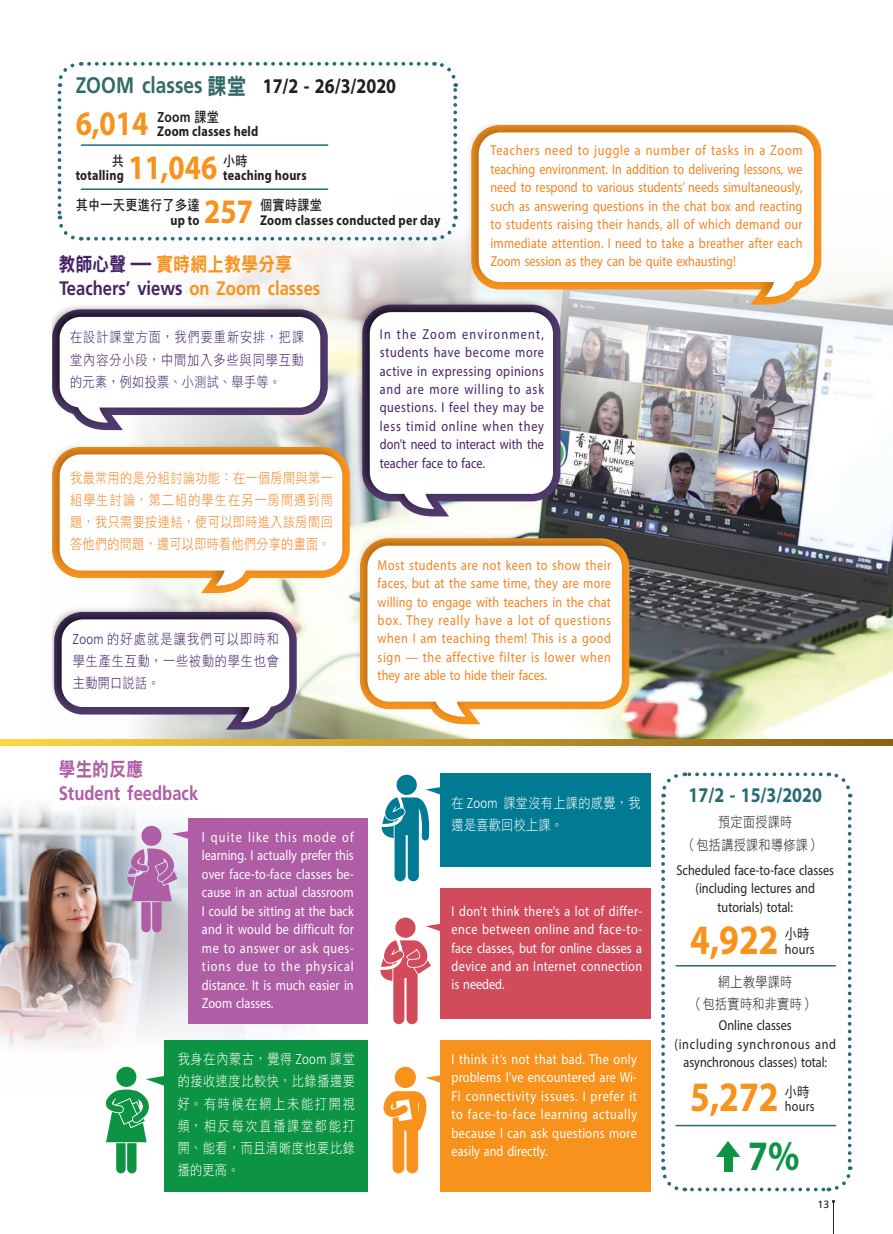
<style>
.page{position:relative;width:893px;height:1234px;background:#fff}
.page>*{position:absolute;margin:0;border:0;box-sizing:border-box;transform-origin:0 0}
.t1{font:700 42px "Myriad Pro";color:#f7931d;scale:.85 1}
.t2{font:700 42px "Myriad Pro";color:#0d9344;scale:.85 1}
.t3{font:700 34.5px/43.8px "Myriad Pro";color:#f7931d;scale:.85 1}
.t4{font:700 21px "Myriad Pro";color:#231f20;scale:.85 1}
.t5{font:700 21px "Myriad Pro";color:#266c78;scale:.85 1}
.t6{font:700 19.5px "Frutiger LT Std";color:#452268;scale:.85 1}
.t7{font:700 19.5px "Frutiger LT Std";color:#af5da5;scale:.85 1}
.t8{font:19.5px "DF Hei HK W9";letter-spacing:.025em;color:#f7931d;scale:.85 1}
.t9{font:19.5px "DF Hei HK W9";letter-spacing:.025em;color:#af5da5;scale:.85 1}
.t10{font:14.4px/18.5px "Myriad Pro";color:#f58220;text-align:justify;scale:.85 1}
.t11{font:14.4px/18.5px "Myriad Pro";letter-spacing:.025em;color:#fff;text-align:justify;scale:.85 1}
.t12{font:14.4px/18.5px "Myriad Pro";color:#452268;text-align:justify;scale:.85 1}
.t13{font:14.4px/18.5px "Myriad Pro";color:#231f20;text-align:center;scale:.85 1}
.t14{font:14.25px/22.2px "DF Hei HK W3";letter-spacing:.08em;color:#452268;text-align:justify;scale:.85 1}
.t15{font:14.25px/22.2px "DF Hei HK W3";letter-spacing:.035em;color:#f58220;text-align:justify;scale:.85 1}
.t16{font:14.25px/22.2px "DF Hei HK W3";letter-spacing:.05em;color:#fff;text-align:justify;scale:.85 1}
.t17{font:700 14.25px "Myriad Pro";letter-spacing:.02em;color:#231f20;scale:.85 1}
.t18{font:14.25px/22.2px "DF Hei HK W3";letter-spacing:.025em;color:#231f20;text-align:center;scale:.85 1}
.t19{font:14.25px/22.2px "DF Hei HK W3";letter-spacing:.03em;color:#fff;scale:.85 1}
.t20{font:14.25px "DF Hei HK W7";letter-spacing:.025em;color:#231f20;scale:.85 1}
.t21{font:14.25px "Myriad Pro";letter-spacing:.02em;color:#231f20;scale:.85 1}
.t22{font:700 14.25px "Frutiger LT Std";color:#231f20;scale:.85 1}
.t23{font:14.25px "DF Hei HK W5";color:#231f20;scale:.85 1}
.t24{font:10.5px "Frutiger LT Std";color:#231f20}
.s1{font-family:"Frutiger LT Std";font-size:22.5px;color:#326a68}
.s2{font-family:"DF Hei HK W9";font-weight:400;font-size:22.5px;color:#326a68}
.s3{font-family:"DF Hei HK W7";font-weight:400}
.s4{color:#452268}
.s5{color:#f7931d}
.s6{font-family:"Frutiger LT Std";font-weight:300}
</style>
<div class="page">
<img style="left:0;top:804px;width:357px;height:244px">
<img style="left:137px;top:198px;width:756px;height:541px">
<div style="left:188px;top:817px;width:180px;height:206px;background:#af5da5"></div>
<div style="left:441px;top:773px;width:210px;height:93px;background:#007b93"></div>
<div style="left:164px;top:1039px;width:204px;height:151px;background:#0d9344"></div>
<div style="left:441px;top:1039px;width:210px;height:151px;background:#f7931d"></div>
<div style="left:441px;top:887px;width:210px;height:130px;background:#d24b5c"></div>
<svg style="left:426px;top:922px;width:15px;height:9px"></svg>
<div style="left:397px;top:774px;width:20px;height:20px;background:#007b93;border-radius:50%"></div>
<svg style="left:381px;top:786px;width:65px;height:95px"></svg>
<div style="left:395px;top:917px;width:21px;height:20px;background:#d24b5c;border-radius:50%"></div>
<svg style="left:380px;top:940px;width:51px;height:83px"></svg>
<svg style="left:127px;top:824px;width:61px;height:108px;background:#c5a5c7"></svg>
<svg style="left:106px;top:1066px;width:58px;height:107px"></svg>
<svg style="left:383px;top:1065px;width:58px;height:108px"></svg>
<svg style="left:0;top:739px;width:893px;height:6px;background:#c29a2e"></svg>
<img style="left:52px;top:437px;width:299px;height:157px">
<div style="left:60px;top:454px;width:282px;height:116px;background:#fff;border-radius:21px"></div>
<svg style="left:114px;top:570px;width:149px;height:30px"></svg>
<img style="left:461px;top:125px;width:360px;height:180px">
<div style="left:479px;top:132px;width:335px;height:150px;background:#fff;border-radius:21px"></div>
<svg style="left:664px;top:269px;width:148px;height:42px"></svg>
<img style="left:350px;top:528px;width:281px;height:197px">
<div style="left:367px;top:545px;width:255px;height:156px;background:#fff;border-radius:21px"></div>
<svg style="left:419px;top:701px;width:148px;height:28px"></svg>
<img style="left:52px;top:602px;width:246px;height:127px">
<div style="left:62px;top:619px;width:227px;height:88px;background:#fff;border-radius:21px"></div>
<svg style="left:139px;top:695px;width:148px;height:34px"></svg>
<img style="left:353px;top:295px;width:209px;height:222px">
<div style="left:370px;top:312px;width:183px;height:182px;background:#fff;border-radius:21px"></div>
<svg style="left:388px;top:493px;width:148px;height:30px"></svg>
<img style="left:52px;top:299px;width:277px;height:132px">
<div style="left:60px;top:317px;width:260px;height:90px;background:#fff;border-radius:21px"></div>
<svg style="left:61px;top:394px;width:149px;height:43px"></svg>
<svg style="left:57px;top:61px;width:402px;height:182px"></svg>
<svg style="left:661px;top:772px;width:192px;height:420px"></svg>
<div style="left:724px;top:1154px;width:8px;height:17px;background:#0d9344"></div>
<hr style="left:833px;top:1201px;width:1px;height:32px;background:#231f20">
<h3 class="t4" style="left:76px;top:72px;width:378px"><span class="s1">ZOOM classes</span> <span class="s2">課堂</span> 17/2 - 26/3/2020</h3>
<p class="t22" style="left:157px;top:108px;width:74px">Zoom <span class="s3">課堂</span></p>
<h2 class="t3" style="left:128px;top:101px;width:106px;text-indent:-53px">6,014<br>11,046</h2>
<p class="t17" style="left:157px;top:122px;width:120px">Zoom classes held</p>
<p class="t20" style="left:223px;top:153px;width:30px">小時</p>
<p class="t20" style="left:112px;top:153px;width:16px">共</p>
<p class="t20" style="left:76px;top:197px;width:147px">其中一天更進行了多達</p>
<p class="t20" style="left:260px;top:197px;width:74px">個實時課堂</p>
<p class="t17" style="left:76px;top:166px;width:58px">totalling</p>
<p class="t17" style="left:223px;top:166px;width:100px">teaching hours</p>
<h2 class="t3" style="left:204px;top:189px;width:59px">257</h2>
<p class="t17" style="left:171px;top:210px;width:36px">up to</p>
<p class="t17" style="left:260px;top:210px;width:214px">Zoom classes conducted per day</p>
<h3 class="t8" style="left:59px;top:253px;width:276px"><span class="s4">教師心聲－</span>實時網上教學分享</h3>
<h3 class="t6" style="left:60px;top:276px;width:308px">Teachers’ views <span class="s5">on Zoom classes</span></h3>
<p class="t10" style="left:490px;top:141px;width:369px">Teachers need to juggle a number of tasks in a Zoom teaching environment. In addition to delivering lessons, we need to respond to various students’ needs simultaneously, such as answering questions in the chat box and reacting to students raising their hands, all of which demand our immediate attention. I need to take a breather after each Zoom session as they can be quite exhausting!</p>
<p class="t14" style="left:70px;top:326px;width:277px">在設計課堂方面，我們要重新安排，把課堂內容分小段，中間加入多些與同學互動的元素，例如投票、小測試、舉手等。</p>
<p class="t15" style="left:70px;top:466px;width:310px">我最常用的是分組討論功能﹕在一個房間與第一組學生討論，第二組的學生在另一房間遇到問題，我只需要按連結，便可以即時進入該房間回答他們的問題，還可以即時看他們分享的畫面。</p>
<p class="t14" style="left:73px;top:627px;width:244px"><span class="s6">Zoom</span> 的好處就是讓我們可以即時和學生產生互動，一些被動的學生也會主動開口說話。</p>
<p class="t12" style="left:380px;top:324px;width:195px">In the Zoom environment, students have become more active in expressing opinions and are more willing to ask questions. I feel they may be less timid online when they don’t need to interact with the teacher face to face.</p>
<p class="t10" style="left:378px;top:555px;width:276px">Most students are not keen to show their faces, but at the same time, they are more willing to engage with teachers in the chat box. They really have a lot of questions when I am teaching them! This is a good sign — the affective filter is lower when they are able to hide their faces.</p>
<h3 class="t9" style="left:59px;top:758px;width:101px">學生的反應</h3>
<h3 class="t7" style="left:59px;top:781px;width:166px">Student feedback</h3>
<p class="t11" style="left:202px;top:827px;width:180px">I quite like this mode of learning. I actually prefer this over face-to-face classes be&shy;cause in an actual classroom I could be sitting at the back and it would be difficult for me to answer or ask ques&shy;tions due to the physical distance. It is much easier in Zoom classes.</p>
<p class="t16" style="left:178px;top:1047px;width:210px">我身在內蒙古，覺得 <span class="s6">Zoom</span> 課堂的接收速度比較快，比錄播還要好。有時候在網上未能打開視頻，相反每次直播課堂都能打開、能看，而且清晰度也要比錄播的更高。</p>
<p class="t19" style="left:452px;top:790px;width:224px">在 <span class="s6">Zoom</span> 課堂沒有上課的感覺，我還是喜歡回校上課。</p>
<p class="t11" style="left:452px;top:901px;width:226px">I don’t think there’s a lot of differ&shy;ence between online and face-to&shy;face classes, but for online classes a device and an Internet connection is needed.</p>
<p class="t11" style="left:452px;top:1049px;width:220px">I think it’s not that bad. The only problems I’ve encountered are Wi-Fi connectivity issues. I prefer it to face-to-face learning actually because I can ask questions more easily and directly.</p>
<h3 class="t5" style="left:689px;top:781px;width:158px">17/2 - 15/3/2020</h3>
<p class="t18" style="left:684px;top:810px;width:162px">預定面授課時<br>（包括講授課和導修課）</p>
<p class="t13" style="left:676px;top:860px;width:187px">Scheduled face-to-face classes (including lectures and tutorials) total:</p>
<h1 class="t1" style="left:690px;top:911px;width:106px">4,922</h1>
<p class="t23" style="left:785px;top:926px;width:30px">小時</p>
<p class="t21" style="left:785px;top:939px;width:36px">hours</p>
<p class="t18" style="left:690px;top:970px;width:147px">網上教學課時<br>（包括實時和非實時）</p>
<p class="t13" style="left:674px;top:1015px;width:192px">Online classes<br>(including synchronous and asynchronous classes) total:</p>
<h1 class="t1" style="left:690px;top:1069px;width:106px">5,272</h1>
<h1 class="t2" style="left:748px;top:1127px;width:62px">7%</h1>
<p class="t23" style="left:785px;top:1083px;width:30px">小時</p>
<p class="t21" style="left:785px;top:1097px;width:36px">hours</p>
<p class="t24" style="left:818px;top:1197px;width:13px">13</p>
</div>
